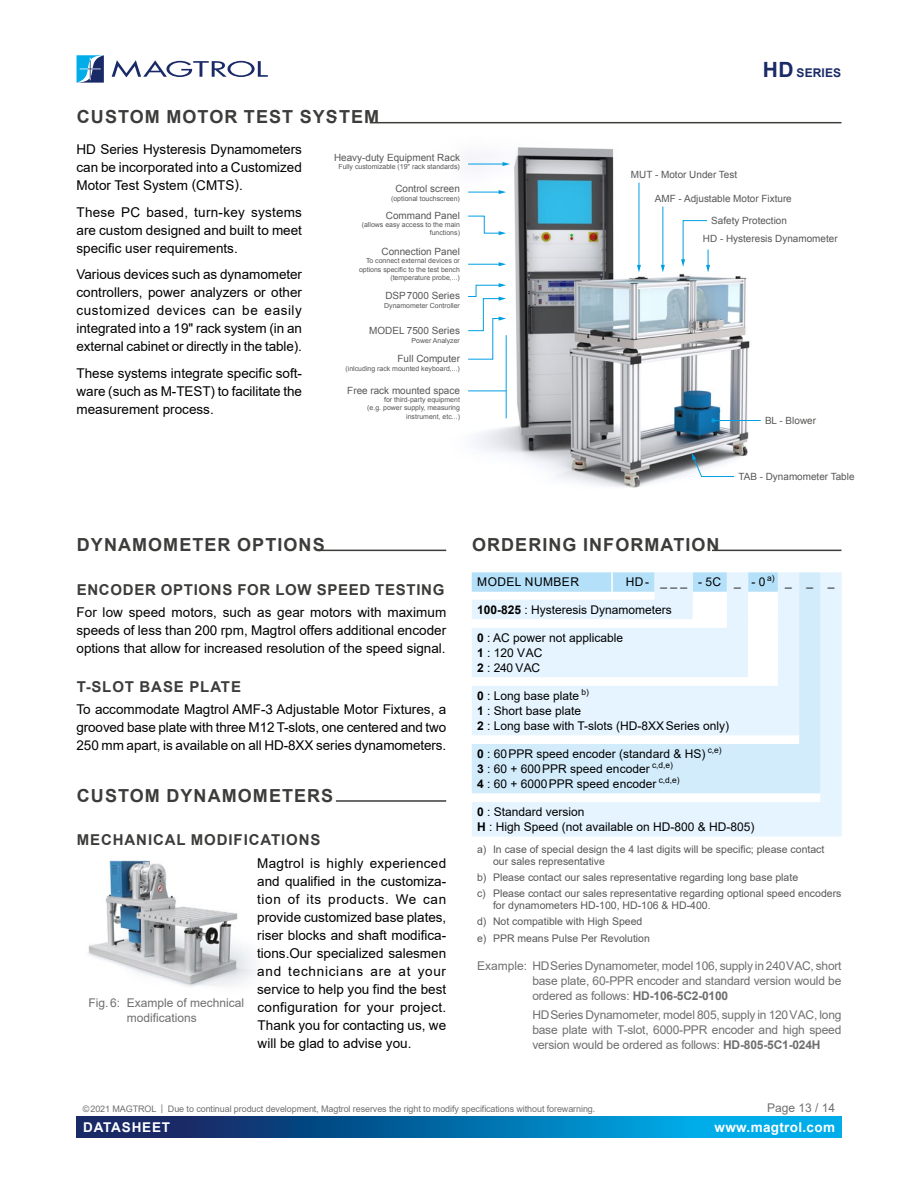
<style>
.page{position:relative;width:918px;height:1188px;background:#fff}
.page>*{position:absolute;margin:0;border:0;box-sizing:border-box;transform-origin:0 0}
.t1{font:700 18px "Arial";letter-spacing:.06em;color:#3c3c3b}
.SUBTITLE{font:700 15px "Arial";letter-spacing:.06em;color:#3c3c3b}
.TEXT{font:13.5px/18px "Arial";color:#000;text-align:justify}
.t2{font:700 13.5px "Arial";letter-spacing:.025em;color:#fff}
.t3{font:700 13.5px "Arial";letter-spacing:.06em;color:#fff}
.TABLE_-_Standard_cel{font:12px "Arial";color:#000}
.ORDERING_-_Exemple{font:12px/15px "Arial";letter-spacing:-.015em;color:#706f6f;text-align:justify}
.LEGENDES_-_Common{font:12px/15px "Arial";color:#706f6f}
.ORDERING_-_Header{font:12px "Arial";color:#000}
.ORDERING_-_Header__f{font:12px "Arial";letter-spacing:.035em;color:#000}
.t4{font:700 12px "Arial";letter-spacing:.01em;color:#192a67}
.t5{font:10.5px/12px "Arial";color:#575756}
.t6{font:9.9px "Arial";color:#575756}
.t7{font:9px "Arial";letter-spacing:-.01em;color:#706f6f}
.t8{font:6.9px/8.4px "Arial";color:#575756;text-align:right}
.s1{font-size:21px}
.s2{font-weight:700}
</style>
<div class="page">
<svg style="left:77px;top:1116px;width:764px;height:21px;background:#066ca8"></svg>
<svg style="left:112px;top:60px;width:156px;height:17px"></svg>
<svg style="left:77px;top:55px;width:27px;height:28px"></svg>
<hr style="left:370px;top:122px;width:471px;height:1px;background:#3c3c3b">
<hr style="left:319px;top:550px;width:127px;height:1px;background:#3c3c3b">
<hr style="left:336px;top:800px;width:110px;height:2px;background:#3c3c3b">
<hr style="left:712px;top:550px;width:129px;height:1px;background:#3c3c3b">
<svg style="left:472px;top:572px;width:370px;height:264px;background:#e8f5fe"></svg>
<svg style="left:472px;top:572px;width:348px;height:221px;background:#dff1fd"></svg>
<svg style="left:693px;top:600px;width:85px;height:77px"></svg>
<hr style="left:611px;top:572px;width:2px;height:20px;background:#fff">
<img style="left:468px;top:147px;width:282px;height:341px">
<svg style="left:692px;top:453px;width:43px;height:24px"></svg>
<hr style="left:713px;top:420px;width:48px;height:1px;background:#009fe3">
<svg style="left:711px;top:418px;width:4px;height:5px"></svg>
<svg style="left:681px;top:220px;width:29px;height:52px"></svg>
<hr style="left:663px;top:207px;width:1px;height:59px;background:#009fe3">
<svg style="left:661px;top:265px;width:4px;height:7px"></svg>
<hr style="left:639px;top:183px;width:1px;height:83px;background:#009fe3">
<svg style="left:637px;top:265px;width:4px;height:7px"></svg>
<hr style="left:468px;top:192px;width:32px;height:1px;background:#009fe3">
<svg style="left:499px;top:190px;width:7px;height:4px"></svg>
<svg style="left:468px;top:215px;width:38px;height:20px"></svg>
<svg style="left:468px;top:283px;width:38px;height:77px"></svg>
<hr style="left:468px;top:264px;width:32px;height:1px;background:#009fe3">
<svg style="left:499px;top:262px;width:7px;height:4px"></svg>
<hr style="left:468px;top:391px;width:38px;height:1px;background:#009fe3">
<hr style="left:468px;top:164px;width:36px;height:1px;background:#009fe3">
<svg style="left:503px;top:162px;width:7px;height:4px"></svg>
<hr style="left:506px;top:335px;width:1px;height:83px;background:#009fe3">
<img style="left:88px;top:860px;width:169px;height:127px">
<h2 class="t1" style="left:77px;top:104px;width:304px">CUSTOM MOTOR TEST SYSTEM</h2>
<p class="TEXT" style="left:77px;top:140px;width:227px">HD Series Hysteresis Dynamometers can be incorporated into a Customized Motor Test System (CMTS).</p>
<p class="TEXT" style="left:77px;top:203px;width:227px">These PC based, turn-key systems are custom designed and built to meet specific user requirements.</p>
<p class="TEXT" style="left:77px;top:265px;width:227px">Various devices such as dynamometer controllers, power analyzers or other customized devices can be easily integrated into a 19" rack system (in an external cabinet or directly in the table).</p>
<p class="TEXT" style="left:77px;top:364px;width:227px">These systems integrate specific soft&shy;ware (such as M-TEST) to facilitate the measurement process.</p>
<p class="t6" style="left:334px;top:151px;width:127px">Heavy-duty Equipment Rack</p>
<p class="t8" style="left:338px;top:163px;width:123px">Fully customizable (19" rack standards)</p>
<p class="t6" style="left:395px;top:182px;width:66px">Control screen</p>
<p class="t8" style="left:391px;top:194px;width:70px">(optional touchscreen)</p>
<p class="t6" style="left:386px;top:209px;width:76px">Command Panel</p>
<p class="t8" style="left:362px;top:220px;width:100px">(allows easy access to the main functions)</p>
<p class="t6" style="left:382px;top:245px;width:80px">Connection Panel</p>
<p class="t8" style="left:359px;top:257px;width:102px">To connect external devices or options specific to the test bench (temperature probe,...)</p>
<p class="t6" style="left:385px;top:289px;width:76px">DSP 7000 Series</p>
<p class="t8" style="left:384px;top:301px;width:77px">Dynamometer Controller</p>
<p class="t6" style="left:369px;top:324px;width:92px">MODEL 7500 Series</p>
<p class="t8" style="left:412px;top:336px;width:50px">Power Analyzer</p>
<p class="t6" style="left:398px;top:352px;width:64px">Full Computer</p>
<p class="t8" style="left:346px;top:364px;width:116px">(inlcuding rack mounted keyboard,...)</p>
<p class="t6" style="left:347px;top:384px;width:114px">Free rack mounted space</p>
<p class="t8" style="left:367px;top:395px;width:94px">for third-party equipment<br>(e.g. power supply, measuring instrument, etc...)</p>
<p class="t4" style="left:763px;top:64px;width:80px"><span class="s1">HD</span> SERIES</p>
<p class="t6" style="left:631px;top:168px;width:108px">MUT - Motor Under Test</p>
<p class="t6" style="left:655px;top:192px;width:138px">AMF - Adjustable Motor Fixture</p>
<p class="t6" style="left:711px;top:214px;width:77px">Safety Protection</p>
<p class="t6" style="left:703px;top:232px;width:136px">HD - Hysteresis Dynamometer</p>
<p class="t6" style="left:765px;top:414px;width:52px">BL - Blower</p>
<p class="t6" style="left:738px;top:470px;width:118px">TAB - Dynamometer Table</p>
<h2 class="t1" style="left:77px;top:532px;width:249px">DYNAMOMETER OPTIONS</h2>
<h3 class="SUBTITLE" style="left:77px;top:579px;width:369px">ENCODER OPTIONS FOR LOW SPEED TESTING</h3>
<p class="TEXT" style="left:77px;top:603px;width:371px">For low speed motors, such as gear motors with maximum speeds of less than 200 rpm, Magtrol offers additional encoder options that allow for increased resolution of the speed signal.</p>
<h3 class="SUBTITLE" style="left:77px;top:676px;width:166px">T-SLOT BASE PLATE</h3>
<p class="TEXT" style="left:77px;top:701px;width:371px">To accommodate Magtrol AMF-3 Adjustable Motor Fixtures, a grooved base plate with three M12 T‑slots, one centered and two 250 mm apart, is available on all HD-8XX series dynamometers.</p>
<h2 class="t1" style="left:77px;top:783px;width:258px">CUSTOM DYNAMOMETERS</h2>
<h3 class="SUBTITLE" style="left:77px;top:829px;width:245px">MECHANICAL MODIFICATIONS</h3>
<p class="TEXT" style="left:257px;top:854px;width:191px">Magtrol is highly experienced and qualified in the customiza&shy;tion of its products. We can provide customized base plates, riser blocks and shaft modifica&shy;tions.Our specialized salesmen and technicians are at your service to help you find the best configuration for your project.<br>Thank you for contacting us, we will be glad to advise you.</p>
<p class="LEGENDES_-_Common" style="left:127px;top:995px;width:119px;text-indent:-38px">Fig.6: Example of mechnical modifications</p>
<h2 class="t1" style="left:472px;top:532px;width:249px">ORDERING INFORMATION</h2>
<p class="ORDERING_-_Header__f" style="left:477px;top:574px;width:103px">MODEL NUMBER</p>
<p class="ORDERING_-_Header" style="left:626px;top:574px;width:25px">HD-</p>
<p class="ORDERING_-_Header" style="left:660px;top:574px;width:28px">_ _ _</p>
<p class="ORDERING_-_Header" style="left:698px;top:574px;width:24px">- 5C</p>
<p class="ORDERING_-_Header" style="left:734px;top:574px;width:8px">_</p>
<p class="ORDERING_-_Header" style="left:752px;top:574px;width:24px">- 0<sup>a)</sup></p>
<p class="ORDERING_-_Header" style="left:785px;top:574px;width:8px">_</p>
<p class="ORDERING_-_Header" style="left:806px;top:574px;width:8px">_</p>
<p class="ORDERING_-_Header" style="left:828px;top:574px;width:8px">_</p>
<p class="TABLE_-_Standard_cel" style="left:477px;top:601px;width:196px"><span class="s2">100-825</span> : Hysteresis Dynamometers</p>
<p class="TABLE_-_Standard_cel" style="left:477px;top:629px;width:148px"><span class="s2">0</span> : AC power not applicable</p>
<p class="TABLE_-_Standard_cel" style="left:477px;top:644px;width:67px"><span class="s2">1</span> : 120 VAC</p>
<p class="TABLE_-_Standard_cel" style="left:477px;top:659px;width:65px"><span class="s2">2</span> : 240 VAC</p>
<p class="TABLE_-_Standard_cel" style="left:477px;top:687px;width:113px"><span class="s2">0</span> : Long base plate <sup>b)</sup></p>
<p class="TABLE_-_Standard_cel" style="left:477px;top:702px;width:106px"><span class="s2">1</span> : Short base plate</p>
<p class="TABLE_-_Standard_cel" style="left:477px;top:717px;width:254px"><span class="s2">2</span> : Long base with T-slots (HD-8XXSeries only)</p>
<p class="TABLE_-_Standard_cel" style="left:477px;top:746px;width:246px"><span class="s2">0</span> : 60PPR speed encoder (standard &amp; HS) <sup>c,e)</sup></p>
<p class="TABLE_-_Standard_cel" style="left:477px;top:761px;width:197px"><span class="s2">3</span> : 60 + 600PPR speed encoder <sup>c,d,e)</sup></p>
<p class="TABLE_-_Standard_cel" style="left:477px;top:776px;width:204px"><span class="s2">4</span> : 60 + 6000PPR speed encoder <sup>c,d,e)</sup></p>
<p class="TABLE_-_Standard_cel" style="left:477px;top:804px;width:109px"><span class="s2">0</span> : Standard version</p>
<p class="TABLE_-_Standard_cel" style="left:477px;top:819px;width:279px"><span class="s2">H</span> : High Speed (not available on HD-800 &amp; HD-805)</p>
<p class="t5" style="left:493px;top:843px;width:333px;text-indent:-16px">a) In case of special design the 4 last digits will be specific; please contact our sales representative</p>
<p class="t5" style="left:477px;top:871px;width:323px">b) Please contact our sales representative regarding long base plate</p>
<p class="t5" style="left:493px;top:887px;width:350px;text-indent:-16px">c) Please contact our sales representative regarding optional speed encoders for dynamometers HD-100, HD-106 &amp; HD-400.</p>
<p class="t5" style="left:477px;top:916px;width:167px">d) Not compatible with High Speed</p>
<p class="t5" style="left:477px;top:932px;width:174px">e) PPR means Pulse Per Revolution</p>
<p class="ORDERING_-_Exemple" style="left:532px;top:958px;width:311px;text-indent:-55px">Example: HDSeries Dynamometer, model 106, supply in 240VAC, short base plate, 60-PPR encoder and standard version would be ordered as follows: <span class="s2">HD-106-5C2-0100</span></p>
<p class="ORDERING_-_Exemple" style="left:532px;top:1007px;width:311px">HDSeries Dynamometer, model 805, supply in 120VAC, long base plate with T-slot, 6000-PPR encoder and high speed version would be ordered as follows: <span class="s2">HD-805-5C1-024H</span></p>
<p class="t7" style="left:83px;top:1103px;width:514px">©2021 MAGTROL | Due to continual product development, Magtrol reserves the right to modify specifications without forewarning.</p>
<p class="ORDERING_-_Exemple" style="left:767px;top:1100px;width:70px">Page 13 / 14</p>
<p class="t3" style="left:83px;top:1117px;width:88px">DATASHEET</p>
<p class="t2" style="left:715px;top:1117px;width:122px">www.magtrol.com</p>
</div>
